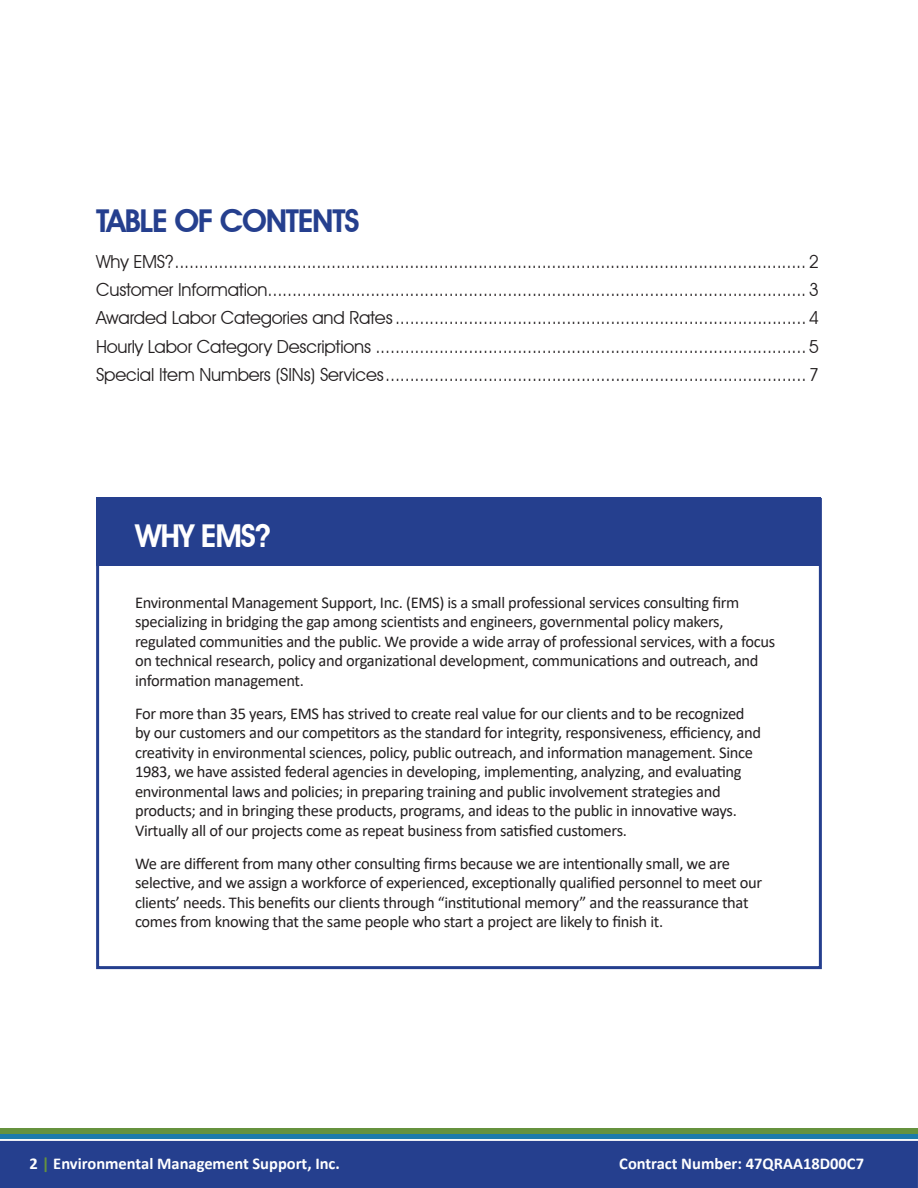
<style>
.page{position:relative;width:918px;height:1188px;background:#fff}
.page>*{position:absolute;margin:0;border:0;box-sizing:border-box;transform-origin:0 0}
.t1{font:600 31.5px "Avant Garde IT Cby BT";letter-spacing:-.04em;color:#253f8e}
.t2{font:600 31.5px "Avant Garde IT Cby BT";letter-spacing:-.04em;color:#fff}
.t3{font:18px "Avant Garde IT Cby BT";letter-spacing:-.01em;color:#231f20}
.Body_Text{font:16.5px/19.5px "Calibri";letter-spacing:-.02em;color:#231f20}
.t4{font:700 16.5px "Calibri";color:#fff}
.s1{color:#65923e}
</style>
<div class="page">
<div style="left:0;top:1141px;width:917px;height:47px;background:#253f8e"></div>
<div style="left:0;top:1128px;width:918px;height:6px;background:#65923e"></div>
<div style="left:0;top:1134px;width:918px;height:6px;background:#1c7bab"></div>
<hr style="left:0;top:1139px;width:918px;height:2px;background:#fff">
<svg style="left:917px;top:1140px;width:1px;height:48px"></svg>
<div style="left:96px;top:498px;width:725px;height:68px;background:#253f8e"></div>
<p class="t1" style="left:96px;top:202px;width:265px">TABLE OF CONTENTS</p>
<p class="t3" style="left:96px;top:250px;width:725px">Why EMS?................................................................................................................................. 2</p>
<p class="t3" style="left:96px;top:279px;width:725px">Customer Information.............................................................................................................. 3</p>
<p class="t3" style="left:96px;top:307px;width:725px">Awarded Labor Categories and Rates....................................................................................4</p>
<p class="t3" style="left:96px;top:335px;width:725px">Hourly Labor Category Descriptions ........................................................................................5</p>
<p class="t3" style="left:96px;top:364px;width:725px">Special Item Numbers (SINs) Services......................................................................................7</p>
<p class="t2" style="left:135px;top:517px;width:137px">WHY EMS?</p>
<p class="Body_Text" style="left:135px;top:592px;width:642px">Environmental Management Support, Inc. (EMS) is a small professional services consulting firm specializing in bridging the gap among scientists and engineers, governmental policy makers, regulated communities and the public. We provide a wide array of professional services, with a focus on technical research, policy and organizational development, communications and outreach, and information management.</p>
<p class="Body_Text" style="left:135px;top:703px;width:628px">For more than 35 years, EMS has strived to create real value for our clients and to be recognized by our customers and our competitors as the standard for integrity, responsiveness, efficiency, and creativity in environmental sciences, policy, public outreach, and information management. Since 1983, we have assisted federal agencies in developing, implementing, analyzing, and evaluating environmental laws and policies; in preparing training and public involvement strategies and products; and in bringing these products, programs, and ideas to the public in innovative ways.<br>Virtually all of our projects come as repeat business from satisfied customers.</p>
<p class="Body_Text" style="left:135px;top:853px;width:629px">We are different from many other consulting firms because we are intentionally small, we are selective, and we assign a workforce of experienced, exceptionally qualified personnel to meet our clients’ needs. This benefits our clients through “institutional memory” and the reassurance that comes from knowing that the same people who start a project are likely to finish it.</p>
<p class="t4" style="left:30px;top:1152px;width:312px">2 <span class="s1">|</span> Environmental Management Support, Inc.</p>
<p class="t4" style="left:619px;top:1152px;width:246px">Contract Number: 47QRAA18D00C7</p>
</div>
